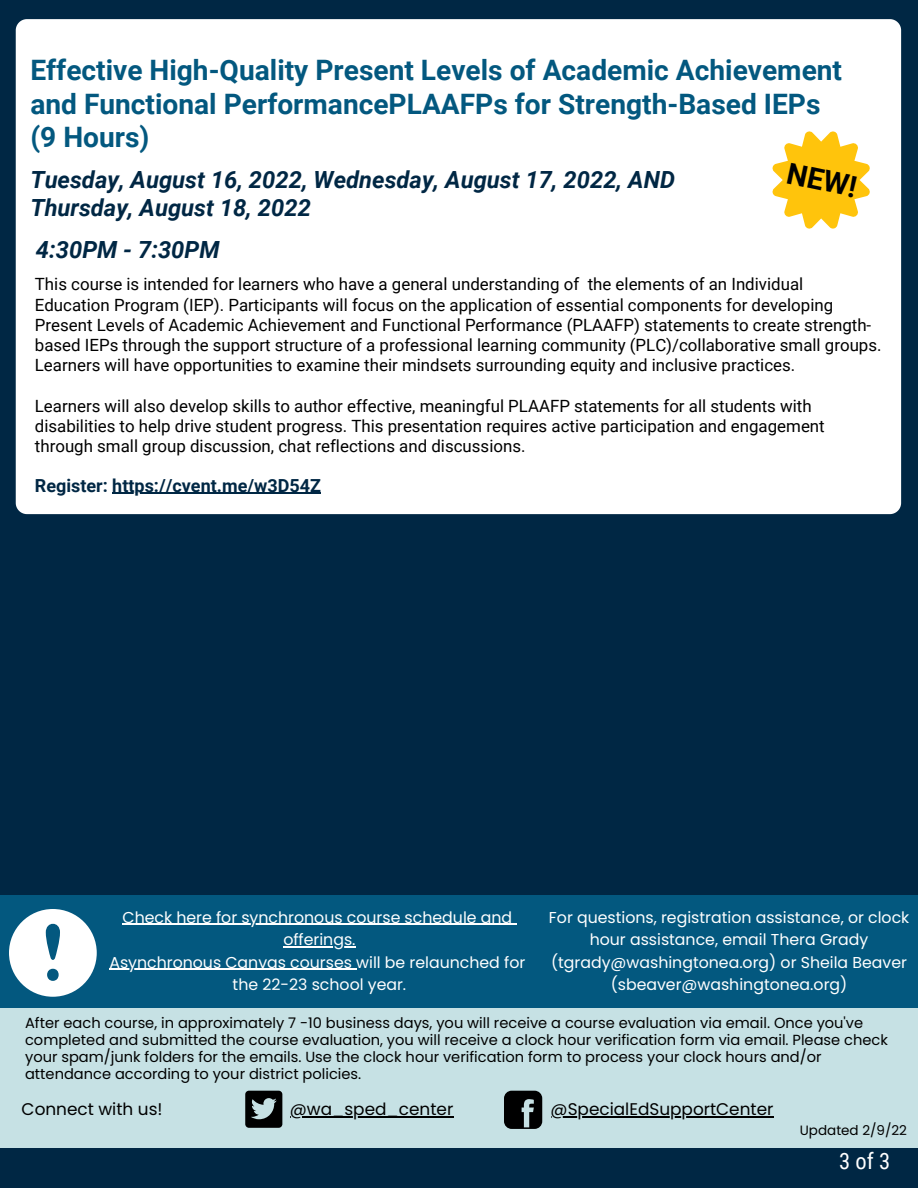
<style>
.page{position:relative;width:918px;height:1188px;background:#002744}
.page>*{position:absolute;margin:0;border:0;box-sizing:border-box;transform-origin:0 0}
.t1{font:700 29.25px "Roboto";color:#000}
.t2{font:700 28.2px/33.8px "Roboto";color:#03587f}
.t3{font:italic 700 23.7px/28.2px "Roboto";color:#002744}
.t4{font:22.5px "Roboto Condensed";color:#fff}
.t5{font:700 18px "Roboto";color:#002744}
.t6{font:16.8px/20.2px "Roboto";color:#000}
.t7{font:16.8px "Poppins";color:#000}
.t8{font:15.75px/22.5px "Poppins";color:#fff;text-align:center}
.t9{font:14.7px/16.8px "Poppins";color:#000}
.t10{font:13.5px "Poppins";color:#000}
</style>
<div class="page">
<div style="left:16px;top:19px;width:885px;height:495px;background:#fff"></div>
<hr style="left:112px;top:493px;width:209px;height:1px;background:#002744">
<svg style="left:772px;top:131px;width:98px;height:98px;background:#ffd75d"></svg>
<div style="left:0;top:1008px;width:918px;height:140px;background:#c6e1e4"></div>
<div style="left:0;top:896px;width:918px;height:112px;background:#03587f"></div>
<hr style="left:123px;top:924px;width:389px;height:1px;background:#fff">
<hr style="left:283px;top:946px;width:73px;height:1px;background:#fff">
<hr style="left:109px;top:969px;width:243px;height:1px;background:#fff">
<svg style="left:9px;top:909px;width:88px;height:88px"></svg>
<hr style="left:551px;top:1116px;width:222px;height:1px;background:#000">
<hr style="left:290px;top:1116px;width:163px;height:1px;background:#000">
<svg style="left:245px;top:1091px;width:37px;height:37px"></svg>
<svg style="left:504px;top:1091px;width:38px;height:38px"></svg>
<h2 class="t2" style="left:30px;top:52px;width:813px">Effective High-Quality Present Levels of Academic Achievement and Functional PerformancePLAAFPs for Strength-Based IEPs (9 Hours)</h2>
<h3 class="t3" style="left:30px;top:164px;width:646px">Tuesday, August 16, 2022, Wednesday, August 17, 2022, AND<br>Thursday, August 18, 2022</h3>
<h3 class="t3" style="left:36px;top:234px;width:185px">4:30PM - 7:30PM</h3>
<h1 class="t1" style="left:792px;top:152px;width:72px;rotate:12deg">NEW!</h1>
<p class="t6" style="left:35px;top:274px;width:848px">This course is intended for learners who have a general understanding of the elements of an Individual Education Program (IEP). Participants will focus on the application of essential components for developing Present Levels of Academic Achievement and Functional Performance (PLAAFP) statements to create strength&shy;based IEPs through the support structure of a professional learning community (PLC)/collaborative small groups.<br>Learners will have opportunities to examine their mindsets surrounding equity and inclusive practices.</p>
<p class="t6" style="left:35px;top:395px;width:791px">Learners will also develop skills to author effective, meaningful PLAAFP statements for all students with disabilities to help drive student progress. This presentation requires active participation and engagement through small group discussion, chat reflections and discussions.</p>
<p class="t5" style="left:35px;top:473px;width:288px">Register: https://cvent.me/w3D54Z</p>
<p class="t8" style="left:109px;top:906px;width:417px">Check here for synchronous course schedule and offerings.<br>Asynchronous Canvas courses will be relaunched for the 22-23 school year.</p>
<p class="t8" style="left:549px;top:906px;width:362px">For questions, registration assistance, or clock hour assistance, email Thera Grady (tgrady@washingtonea.org) or Sheila Beaver (sbeaver@washingtonea.org)</p>
<p class="t9" style="left:25px;top:1015px;width:864px">After each course, in approximately 7 -10 business days, you will receive a course evaluation via email. Once you've completed and submitted the course evaluation, you will receive a clock hour verification form via email. Please check your spam/junk folders for the emails. Use the clock hour verification form to process your clock hours and/or attendance according to your district policies.</p>
<p class="t7" style="left:22px;top:1099px;width:142px">Connect with us!</p>
<p class="t7" style="left:290px;top:1099px;width:165px">@wa_sped_center</p>
<p class="t7" style="left:551px;top:1099px;width:224px">@SpecialEdSupportCenter</p>
<p class="t10" style="left:800px;top:1123px;width:109px">Updated 2/9/22</p>
<h3 class="t4" style="left:839px;top:1145px;width:52px">3 of 3</h3>
</div>
